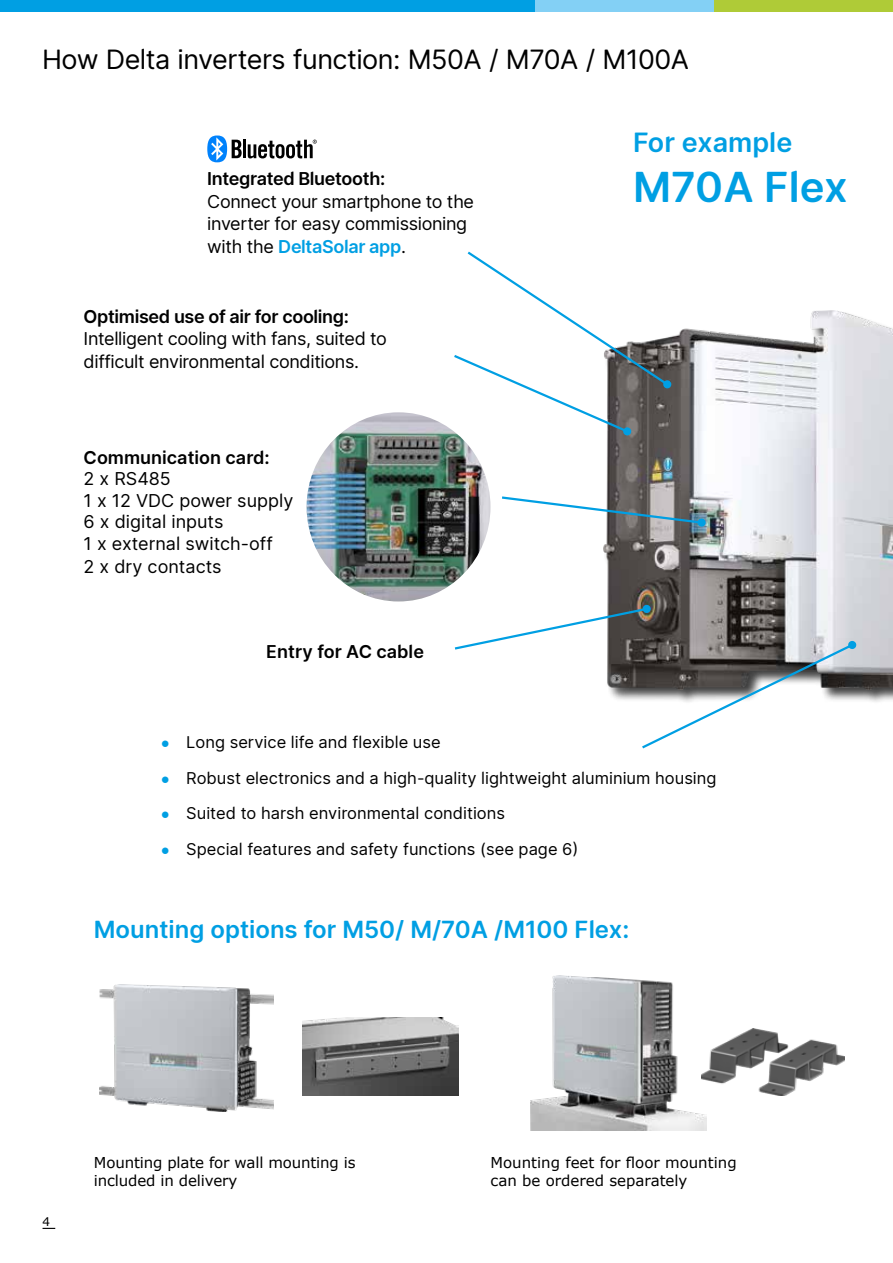
<style>
.page{position:relative;width:893px;height:1263px;background:#fff}
.page>*{position:absolute;margin:0;border:0;box-sizing:border-box;transform-origin:0 0}
.t1{font:600 42px "Delta Sans";color:#009fe3}
.t2{font:27px "Delta Sans";letter-spacing:-.02em;color:#000}
.t3{font:600 27px "Delta Sans";color:#009fe3}
.t4{font:600 24px "Delta Sans";color:#009fe3}
.t5{font:18px/22.5px "Delta Sans";letter-spacing:-.02em;color:#000}
.t6{font:18px/21.8px "Delta Sans";color:#000}
.t7{font:600 18px "Delta Sans";letter-spacing:-.02em;color:#000}
.t8{font:600 18px "Delta Sans";color:#000}
.t9{font:16.5px "Delta Sans";color:#000}
.t10{font:15px/18px "Verdana";letter-spacing:-.01em;color:#000}
.t11{font:12px "Verdana";color:#000}
.s1{font-weight:600;color:#009fe3}
.s2{font-family:"Arial";font-size:15px;color:#009fe3}
</style>
<div class="page">
<svg style="left:43px;top:1228px;width:12px;height:1px"></svg>
<img style="left:603px;top:310px;width:290px;height:379px">
<img style="left:307px;top:412px;width:183px;height:189px">
<img style="left:302px;top:1017px;width:157px;height:78px">
<img style="left:531px;top:975px;width:175px;height:155px">
<img style="left:100px;top:984px;width:174px;height:127px">
<img style="left:702px;top:1028px;width:143px;height:67px">
<svg style="left:502px;top:495px;width:202px;height:30px"></svg>
<div style="left:697px;top:518px;width:9px;height:9px;background:#009fe3;border-radius:50%"></div>
<div style="left:623px;top:427px;width:8px;height:8px;background:#009fe3;border-radius:50%"></div>
<svg style="left:454px;top:606px;width:401px;height:143px"></svg>
<div style="left:848px;top:641px;width:9px;height:8px;background:#009fe3;border-radius:4px"></div>
<div style="left:0;top:0;width:893px;height:12px;background:#009fe3"></div>
<div style="left:714px;top:0;width:179px;height:12px;background:#afcb37"></div>
<div style="left:535px;top:0;width:179px;height:12px;background:#83d0f5"></div>
<hr style="left:243px;top:140px;width:3px;height:18px;background:#000">
<svg style="left:248px;top:140px;width:69px;height:18px"></svg>
<svg style="left:207px;top:135px;width:35px;height:27px"></svg>
<svg style="left:452px;top:251px;width:218px;height:183px"></svg>
<div style="left:663px;top:380px;width:8px;height:8px;background:#009fe3;border-radius:50%"></div>
<h2 class="t2" style="left:42px;top:39px;width:648px">How Delta inverters function: M50A / M70A / M100A</h2>
<p class="t7" style="left:207px;top:165px;width:179px">Integrated Bluetooth:</p>
<p class="t5" style="left:207px;top:190px;width:268px">Connect your smartphone to the inverter for easy commissioning with the <span class="s1">DeltaSolar app</span>.</p>
<p class="t7" style="left:84px;top:302px;width:267px">Optimised use of air for cooling:</p>
<p class="t5" style="left:84px;top:327px;width:305px">Intelligent cooling with fans, suited to difficult environmental conditions.</p>
<p class="t8" style="left:84px;top:443px;width:187px">Communication card:</p>
<p class="t6" style="left:84px;top:467px;width:211px">2 x RS485<br>1 x 12 VDC power supply<br>6 x digital inputs<br>1 x external switch-off<br>2 x dry contacts</p>
<p class="t8" style="left:266px;top:638px;width:159px">Entry for AC cable</p>
<h2 class="t3" style="left:633px;top:122px;width:161px">For example</h2>
<h1 class="t1" style="left:633px;top:155px;width:216px">M70A Flex</h1>
<p class="t9" style="left:161px;top:730px;width:281px"><span class="s2">●</span> Long service life and flexible use</p>
<p class="t9" style="left:161px;top:766px;width:557px"><span class="s2">●</span> Robust electronics and a high-quality lightweight aluminium housing</p>
<p class="t9" style="left:161px;top:801px;width:346px"><span class="s2">●</span> Suited to harsh environmental conditions</p>
<p class="t9" style="left:161px;top:837px;width:419px"><span class="s2">●</span> Special features and safety functions (see page 6)</p>
<h3 class="t4" style="left:94px;top:911px;width:537px">Mounting options for M50/ M/70A /M100 Flex:</h3>
<p class="t11" style="left:43px;top:1213px;width:9px">4</p>
<p class="t10" style="left:94px;top:1153px;width:263px">Mounting plate for wall mounting is included in delivery</p>
<p class="t10" style="left:490px;top:1153px;width:248px">Mounting feet for floor mounting can be ordered separately</p>
</div>
